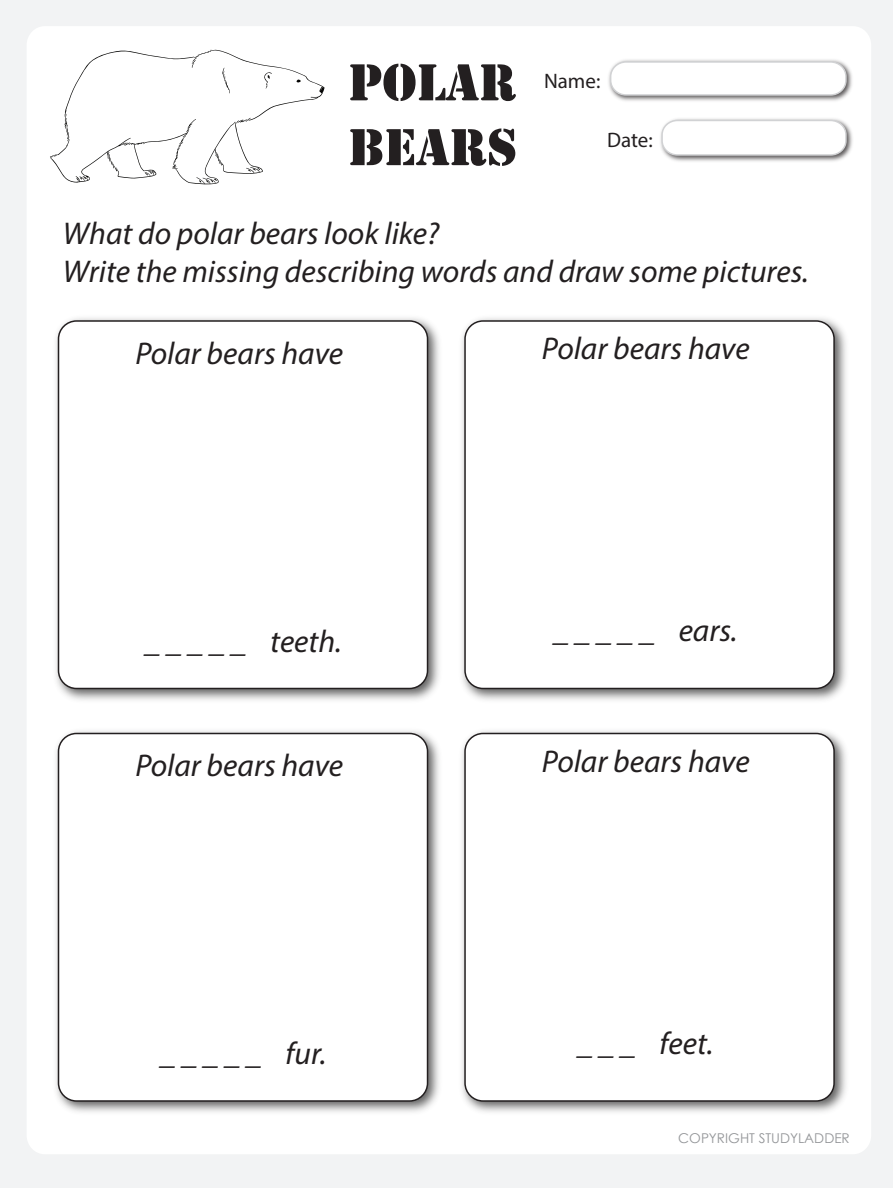
<style>
.page{position:relative;width:893px;height:1188px;background:#f2f3f4}
.page>*{position:absolute;margin:0;border:0;box-sizing:border-box;transform-origin:0 0}
.t1{font:italic 31.5px/37.8px "Myriad Pro";color:#231f20}
.t2{font:21px "Myriad Pro";color:#231f20}
.t3{font:13.5px "Century Gothic";color:#939598}
</style>
<div class="page">
<div style="left:27px;top:26px;width:844px;height:1128px;background:#fff;border-radius:19px"></div>
<svg style="left:350px;top:64px;width:166px;height:37px"></svg>
<svg style="left:350px;top:128px;width:165px;height:38px"></svg>
<img style="left:660px;top:118px;width:193px;height:44px">
<div style="left:662px;top:120px;width:184px;height:35px;background:#fff;border-radius:15px"></div>
<div style="left:661px;top:120px;width:186px;height:36px;border:2px solid #d1d2d4;border-radius:15px"></div>
<img style="left:608px;top:59px;width:244px;height:42px">
<div style="left:611px;top:62px;width:235px;height:33px;background:#fff;border-radius:15px"></div>
<div style="left:610px;top:61px;width:237px;height:35px;border:2px solid #d1d2d4;border-radius:15px"></div>
<svg style="left:50px;top:50px;width:275px;height:135px"></svg>
<img style="left:56px;top:318px;width:383px;height:382px">
<div style="left:58px;top:321px;width:370px;height:367px;background:#fff;border-radius:18px"></div>
<div style="left:58px;top:320px;width:370px;height:369px;border:2px solid #231f20;border-radius:18px"></div>
<img style="left:462px;top:318px;width:384px;height:382px">
<div style="left:465px;top:321px;width:369px;height:367px;background:#fff;border-radius:18px"></div>
<div style="left:464px;top:320px;width:371px;height:369px;border:2px solid #231f20;border-radius:18px"></div>
<img style="left:56px;top:731px;width:383px;height:381px">
<div style="left:58px;top:734px;width:370px;height:367px;background:#fff;border-radius:18px"></div>
<div style="left:58px;top:733px;width:370px;height:369px;border:2px solid #231f20;border-radius:18px"></div>
<img style="left:462px;top:731px;width:384px;height:381px">
<div style="left:465px;top:734px;width:369px;height:367px;background:#fff;border-radius:18px"></div>
<div style="left:464px;top:733px;width:371px;height:369px;border:2px solid #231f20;border-radius:18px"></div>
<p class="t2" style="left:544px;top:68px;width:58px">Name:</p>
<p class="t2" style="left:607px;top:127px;width:47px">Date:</p>
<p class="t1" style="left:63px;top:214px;width:747px">What do polar bears look like?<br>Write the missing describing words and draw some pictures.</p>
<p class="t1" style="left:135px;top:334px;width:209px">Polar bears have</p>
<p class="t1" style="left:542px;top:329px;width:209px">Polar bears have</p>
<p class="t1" style="left:146px;top:622px;width:198px">_ _ _ _ _ teeth.</p>
<p class="t1" style="left:554px;top:611px;width:185px">_ _ _ _ _ ears.</p>
<p class="t1" style="left:135px;top:746px;width:209px">Polar bears have</p>
<p class="t1" style="left:542px;top:742px;width:209px">Polar bears have</p>
<p class="t1" style="left:161px;top:1034px;width:167px">_ _ _ _ _ fur.</p>
<p class="t1" style="left:578px;top:1024px;width:137px">_ _ _ feet.</p>
<p class="t3" style="left:678px;top:1128px;width:173px">COPYRIGHT STUDYLADDER</p>
</div>
